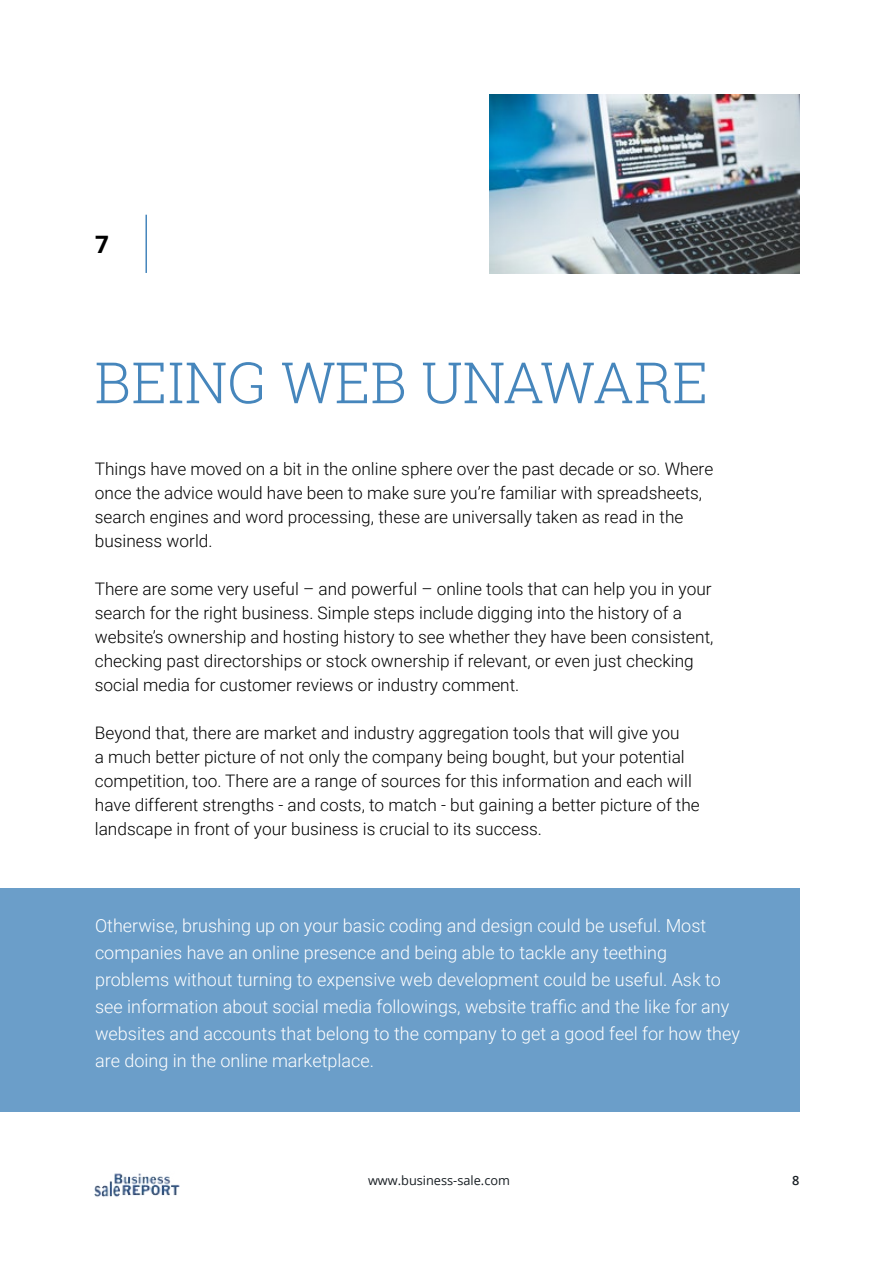
<style>
.page{position:relative;width:893px;height:1263px;background:#fff}
.page>*{position:absolute;margin:0;border:0;box-sizing:border-box;transform-origin:0 0}
.t1{font:300 57px "Roboto Slab";color:#4686bc}
.t2{font:700 24px "Open Sans";color:#000}
.t3{font:300 18px/27px "Roboto";color:#fff}
.t4{font:300 17.25px/24px "Roboto";color:#000}
.t5{font:12.75px "Open Sans";color:#191f24}
.t6{font:600 12.75px "Open Sans";color:#191f24}
</style>
<div class="page">
<hr style="left:145px;top:215px;width:2px;height:58px;background:#4686bc">
<div style="left:0;top:888px;width:799px;height:223px;background:#6b9ec9"></div>
<img style="left:95px;top:1173px;width:85px;height:24px">
<img style="left:490px;top:95px;width:309px;height:178px">
<h2 class="t2" style="left:95px;top:227px;width:15px">7</h2>
<h1 class="t1" style="left:95px;top:343px;width:615px">BEING WEB UNAWARE</h1>
<p class="t4" style="left:95px;top:457px;width:620px">Things have moved on a bit in the online sphere over the past decade or so. Where once the advice would have been to make sure you’re familiar with spreadsheets, search engines and word processing, these are universally taken as read in the business world.</p>
<p class="t4" style="left:95px;top:577px;width:620px">There are some very useful – and powerful – online tools that can help you in your search for the right business. Simple steps include digging into the history of a website’s ownership and hosting history to see whether they have been consistent, checking past directorships or stock ownership if relevant, or even just checking social media for customer reviews or industry comment.</p>
<p class="t4" style="left:95px;top:721px;width:606px">Beyond that, there are market and industry aggregation tools that will give you<br>a much better picture of not only the company being bought, but your potential competition, too. There are a range of sources for this information and each will have different strengths - and costs, to match - but gaining a better picture of the landscape in front of your business is crucial to its success.</p>
<p class="t3" style="left:95px;top:911px;width:646px">Otherwise, brushing up on your basic coding and design could be useful. Most companies have an online presence and being able to tackle any teething problems without turning to expensive web development could be useful. Ask to see information about social media followings, website traffic and the like for any websites and accounts that belong to the company to get a good feel for how they are doing in the online marketplace.</p>
<p class="t5" style="left:368px;top:1171px;width:143px">www.business-sale.com</p>
<p class="t6" style="left:792px;top:1171px;width:9px">8</p>
</div>
